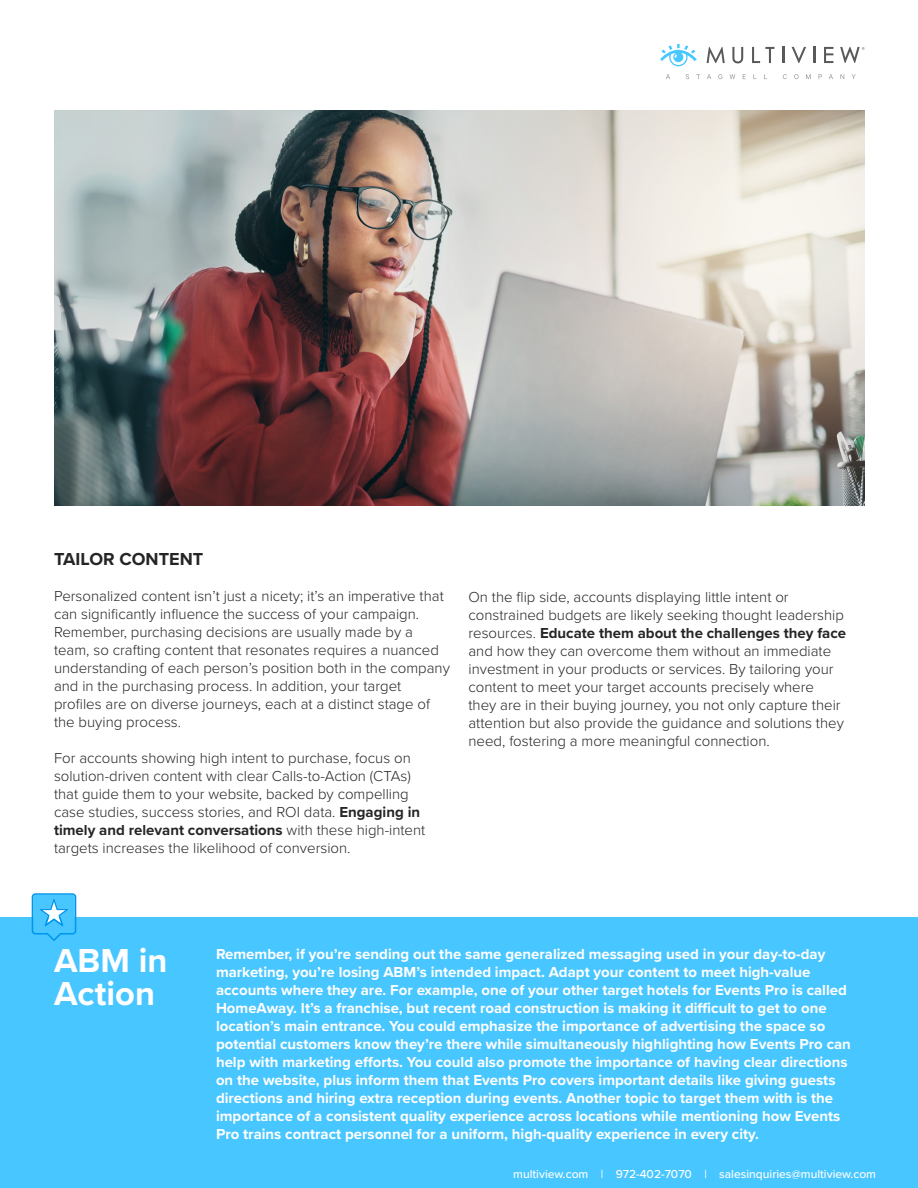
<style>
.page{position:relative;width:918px;height:1188px;background:#fff}
.page>*{position:absolute;margin:0;border:0;box-sizing:border-box;transform-origin:0 0}
.t1{font:700 34.5px/32.4px "Proxima Nova";color:#fff}
.t2{font:700 18px "Proxima Nova";color:#252525}
.t3{font:300 15px/18px "Proxima Nova";color:#252525}
.t4{font:700 15px/18px "Proxima Nova";color:#fff}
.t5{font:500 12px "Proxima Nova";color:#fff}
.s1{font-weight:700}
</style>
<div class="page">
<div style="left:0;top:1166px;width:918px;height:22px;background:#48c6ff"></div>
<svg style="left:732px;top:47px;width:11px;height:16px"></svg>
<svg style="left:752px;top:47px;width:22px;height:16px"></svg>
<svg style="left:782px;top:47px;width:2px;height:16px"></svg>
<svg style="left:792px;top:47px;width:14px;height:16px"></svg>
<svg style="left:813px;top:47px;width:2px;height:16px"></svg>
<svg style="left:824px;top:47px;width:9px;height:16px"></svg>
<svg style="left:660px;top:44px;width:37px;height:22px"></svg>
<svg style="left:707px;top:47px;width:18px;height:16px"></svg>
<svg style="left:666px;top:74px;width:4px;height:5px"></svg>
<svg style="left:686px;top:74px;width:3px;height:5px"></svg>
<svg style="left:707px;top:74px;width:4px;height:5px"></svg>
<svg style="left:718px;top:74px;width:4px;height:5px"></svg>
<svg style="left:730px;top:74px;width:5px;height:5px"></svg>
<svg style="left:783px;top:74px;width:4px;height:5px"></svg>
<svg style="left:794px;top:74px;width:5px;height:5px"></svg>
<svg style="left:806px;top:74px;width:5px;height:5px"></svg>
<svg style="left:829px;top:74px;width:4px;height:5px"></svg>
<svg style="left:840px;top:74px;width:4px;height:5px"></svg>
<svg style="left:840px;top:47px;width:24px;height:16px"></svg>
<img style="left:54px;top:110px;width:810px;height:395px">
<div style="left:0;top:917px;width:918px;height:249px;background:#48c6ff"></div>
<svg style="left:32px;top:893px;width:44px;height:48px"></svg>
<p class="t2" style="left:54px;top:545px;width:151px">TAILOR CONTENT</p>
<p class="t3" style="left:54px;top:586px;width:397px">Personalized content isn’t just a nicety; it’s an imperative that can significantly influence the success of your campaign.<br>Remember, purchasing decisions are usually made by a team, so crafting content that resonates requires a nuanced understanding of each person’s position both in the company and in the purchasing process. In addition, your target profiles are on diverse journeys, each at a distinct stage of the buying process.</p>
<p class="t3" style="left:54px;top:748px;width:373px">For accounts showing high intent to purchase, focus on solution-driven content with clear Calls-to-Action (CTAs) that guide them to your website, backed by compelling case studies, success stories, and ROI data. <span class="s1">Engaging in timely and relevant conversations</span> with these high-intent targets increases the likelihood of conversion.</p>
<p class="t3" style="left:468px;top:587px;width:379px">On the flip side, accounts displaying little intent or constrained budgets are likely seeking thought leadership resources. <span class="s1">Educate them about the challenges they face </span>and how they can overcome them without an immediate investment in your products or services. By tailoring your content to meet your target accounts precisely where<br>they are in their buying journey, you not only capture their attention but also provide the guidance and solutions they need, fostering a more meaningful connection.</p>
<p class="t1" style="left:54px;top:944px;width:115px">ABM in<br>Action</p>
<p class="t4" style="left:216px;top:944px;width:637px">Remember, if you’re sending out the same generalized messaging used in your day-to-day marketing, you’re losing ABM’s intended impact. Adapt your content to meet high-value accounts where they are. For example, one of your other target hotels for Events Pro is called HomeAway. It’s a franchise, but recent road construction is making it difficult to get to one location’s main entrance. You could emphasize the importance of advertising the space so potential customers know they’re there while simultaneously highlighting how Events Pro can help with marketing efforts. You could also promote the importance of having clear directions on the website, plus inform them that Events Pro covers important details like giving guests directions and hiring extra reception during events. Another topic to target them with is the importance of a consistent quality experience across locations while mentioning how Events Pro trains contract personnel for a uniform, high-quality experience in every city.</p>
<p class="t5" style="left:513px;top:1165px;width:364px">multiview.com | 972-402-7070 | salesinquiries@multiview.com</p>
</div>
